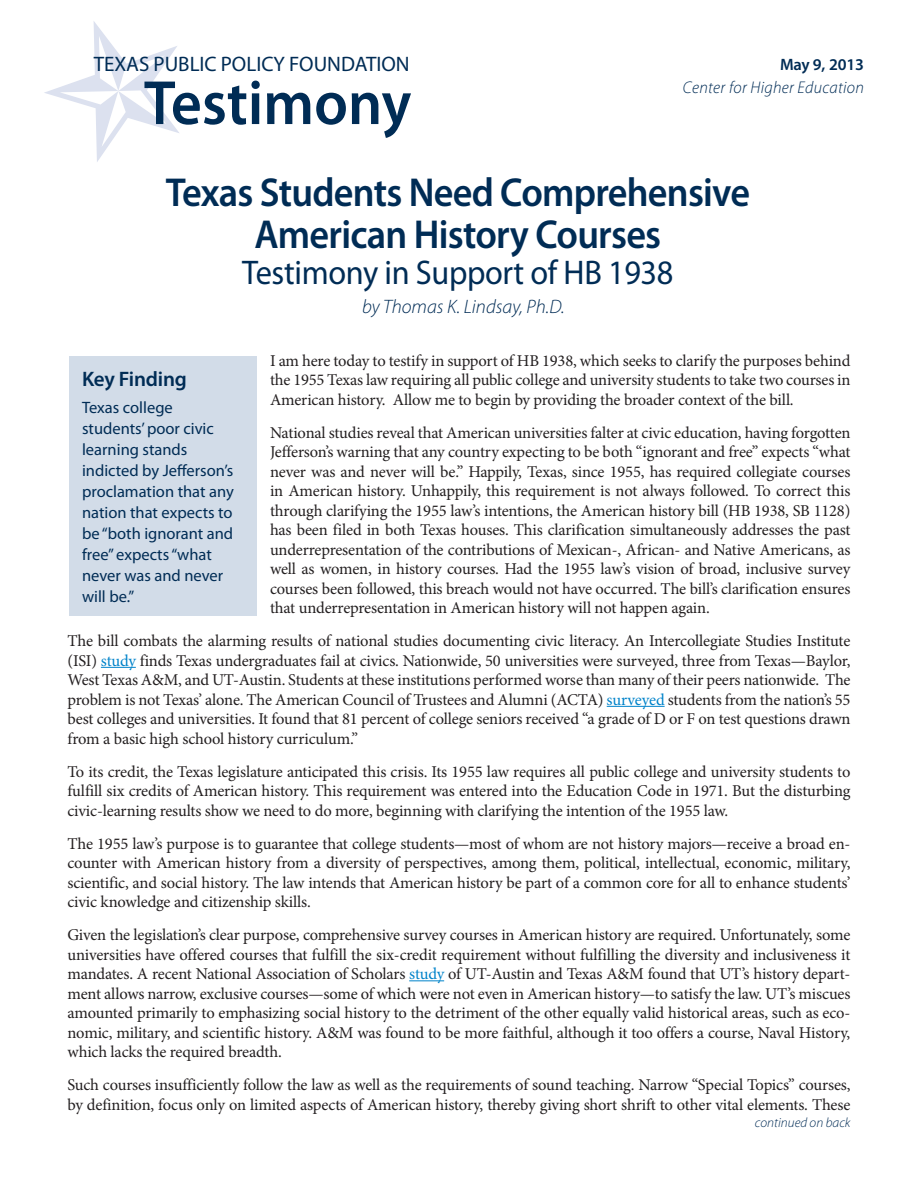
<style>
.page{position:relative;width:918px;height:1188px;background:#fff}
.page>*{position:absolute;margin:0;border:0;box-sizing:border-box;transform-origin:0 0}
.t1{font:600 63px "Myriad Pro";color:#002c55;scale:.95 1}
.t2{font:600 40.5px/42px "Myriad Pro";letter-spacing:-.02em;color:#002c55;text-align:center;scale:.94 1}
.t3{font:34.35px "Myriad Pro";letter-spacing:-.01em;color:#002c55;scale:.94 1}
.t4{font:21px "Myriad Pro";color:#002c55}
.t5{font:600 21px "Myriad Pro";letter-spacing:-.01em;color:#002c55}
.t6{font:italic 300 19.5px "Myriad Pro";color:#002c55}
.t7{font:italic 300 16.95px "Myriad Pro";letter-spacing:.02em;color:#002c55}
.t8{font:16.5px/19.5px "Minion Pro";letter-spacing:-.01em;color:#231f20;text-align:justify}
.t9{font:16.5px/21px "Myriad Pro";color:#002c55}
.t10{font:600 16.5px "Myriad Pro";letter-spacing:-.01em;color:#002c55}
.t11{font:italic 300 13.5px "Myriad Pro";color:#002c55}
.s1{color:#0083ca}
</style>
<div class="page">
<hr style="left:101px;top:667px;width:35px;height:1px;background:#0083ca">
<hr style="left:607px;top:706px;width:58px;height:1px;background:#0083ca">
<hr style="left:409px;top:980px;width:35px;height:1px;background:#0083ca">
<div style="left:69px;top:356px;width:187px;height:260px;background:#d2dce8"></div>
<p class="t4" style="left:94px;top:51px;width:318px">Texas Public Policy Foundation</p>
<h1 class="t1" style="left:144px;top:63px;width:283px">Testimony</h1>
<p class="t10" style="left:780px;top:54px;width:85px">May 9, 2013</p>
<p class="t7" style="left:683px;top:78px;width:183px">Center for Higher Education</p>
<h2 class="t2" style="left:166px;top:171px;width:623px">Texas Students Need Comprehensive<br>American History Courses</h2>
<h3 class="t3" style="left:242px;top:252px;width:460px">Testimony in Support of HB 1938</h3>
<p class="t6" style="left:362px;top:295px;width:204px">by Thomas K. Lindsay, Ph.D.</p>
<p class="t8" style="left:270px;top:351px;width:582px">I am here today to testify in support of HB 1938, which seeks to clarify the purposes behind the 1955 Texas law requiring all public college and university students to take two courses in American history. Allow me to begin by providing the broader context of the bill.</p>
<p class="t8" style="left:270px;top:423px;width:582px">National studies reveal that American universities falter at civic education, having forgotten Jefferson’s warning that any country expecting to be both “ignorant and free” expects “what never was and never will be.” Happily, Texas, since 1955, has required collegiate courses in American history. Unhappily, this requirement is not always followed. To correct this through clarifying the 1955 law’s intentions, the American history bill (HB 1938, SB 1128) has been filed in both Texas houses. This clarification simultaneously addresses the past underrepresentation of the contributions of Mexican-, African- and Native Americans, as well as women, in history courses. Had the 1955 law’s vision of broad, inclusive survey courses been followed, this breach would not have occurred. The bill’s clarification ensures that underrepresentation in American history will not happen again.</p>
<p class="t8" style="left:67px;top:631px;width:785px">The bill combats the alarming results of national studies documenting civic literacy. An Intercollegiate Studies Institute (ISI) <span class="s1">study</span> finds Texas undergraduates fail at civics. Nationwide, 50 universities were surveyed, three from Texas—Baylor, West Texas A&amp;M, and UT-Austin. Students at these institutions performed worse than many of their peers nationwide. The problem is not Texas’ alone. The American Council of Trustees and Alumni (ACTA) <span class="s1">surveyed</span> students from the nation’s 55 best colleges and universities. It found that 81 percent of college seniors received “a grade of D or F on test questions drawn from a basic high school history curriculum.”</p>
<p class="t8" style="left:67px;top:762px;width:785px">To its credit, the Texas legislature anticipated this crisis. Its 1955 law requires all public college and university students to fulfill six credits of American history. This requirement was entered into the Education Code in 1971. But the disturbing civic-learning results show we need to do more, beginning with clarifying the intention of the 1955 law.</p>
<p class="t8" style="left:67px;top:834px;width:785px">The 1955 law’s purpose is to guarantee that college students—most of whom are not history majors—receive a broad en&shy;counter with American history from a diversity of perspectives, among them, political, intellectual, economic, military, scientific, and social history. The law intends that American history be part of a common core for all to enhance students’ civic knowledge and citizenship skills.</p>
<p class="t8" style="left:67px;top:925px;width:785px">Given the legislation’s clear purpose, comprehensive survey courses in American history are required. Unfortunately, some universities have offered courses that fulfill the six-credit requirement without fulfilling the diversity and inclusiveness it mandates. A recent National Association of Scholars <span class="s1">study</span> of UT-Austin and Texas A&amp;M found that UT’s history depart&shy;ment allows narrow, exclusive courses—some of which were not even in American history—to satisfy the law. UT’s miscues amounted primarily to emphasizing social history to the detriment of the other equally valid historical areas, such as eco&shy;nomic, military, and scientific history. A&amp;M was found to be more faithful, although it too offers a course, Naval History, which lacks the required breadth.</p>
<p class="t8" style="left:67px;top:1075px;width:785px">Such courses insufficiently follow the law as well as the requirements of sound teaching. Narrow “Special Topics” courses, by definition, focus only on limited aspects of American history, thereby giving short shrift to other vital elements. These</p>
<p class="t5" style="left:82px;top:365px;width:106px">Key Finding</p>
<p class="t9" style="left:82px;top:397px;width:153px">Texas college students’ poor civic learning stands indicted by Jefferson’s proclamation that any nation that expects to be “both ignorant and free” expects “what never was and never will be.”</p>
<p class="t11" style="left:755px;top:1114px;width:97px">continued on back</p>
</div>
